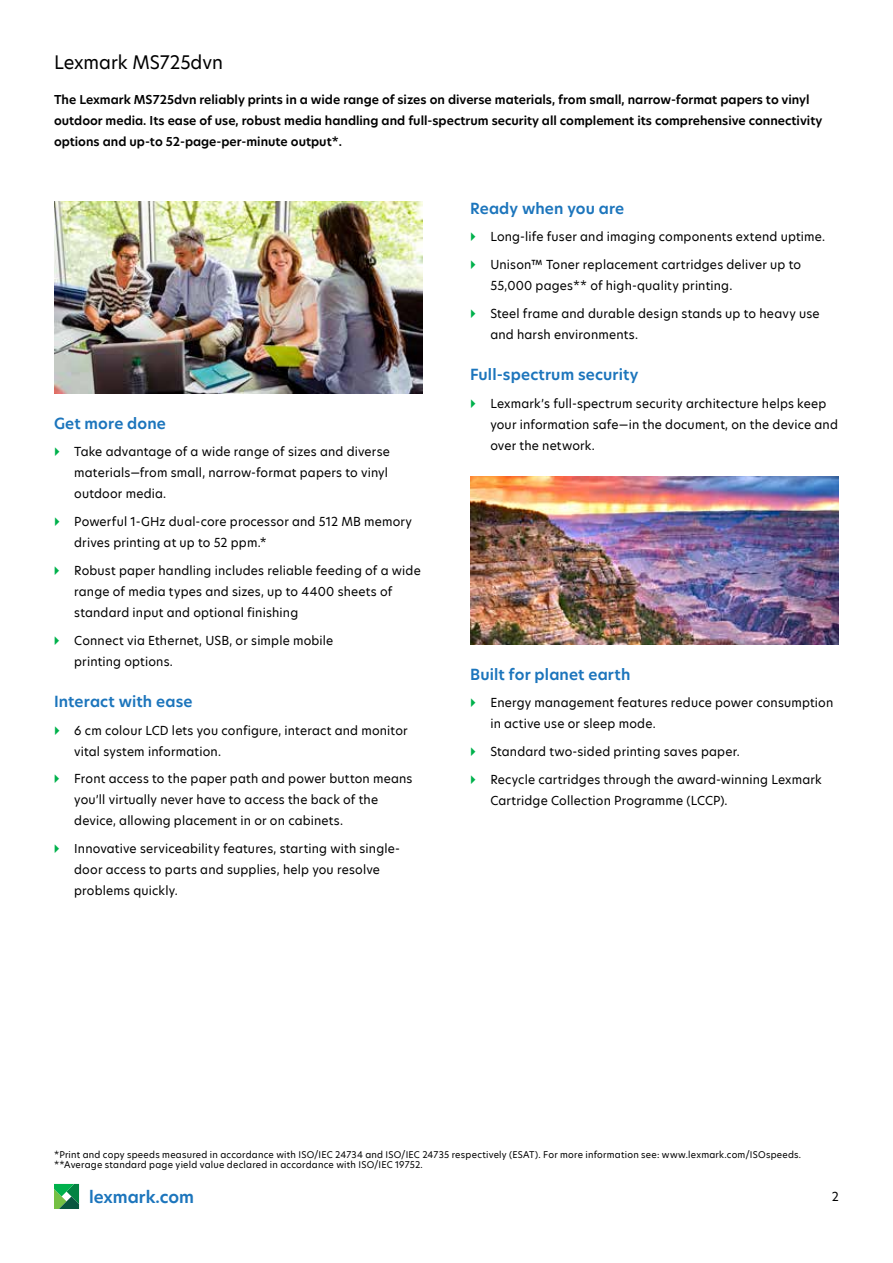
<style>
.page{position:relative;width:893px;height:1263px;background:#fff}
.page>*{position:absolute;margin:0;border:0;box-sizing:border-box;transform-origin:0 0}
.t1{font:18px "TP Hero";letter-spacing:-.005em;color:#000}
.t2{font:600 16.5px "TP Hero";color:#1c75bc}
.t3{font:600 15px "TP Hero";letter-spacing:.01em;color:#1c75bc}
.t4{font:12px/21px "TP Hero";letter-spacing:.015em;color:#000}
.t5{font:600 12px/21px "TP Hero";color:#000}
.t6{font:9px/10.5px "TP Hero";letter-spacing:.025em;color:#000}
</style>
<div class="page">
<svg style="left:54px;top:1184px;width:25px;height:25px"></svg>
<img style="left:54px;top:201px;width:369px;height:192px">
<img style="left:470px;top:476px;width:369px;height:168px">
<h1 class="t1" style="left:54px;top:50px;width:170px">Lexmark MS725dvn</h1>
<p class="t5" style="left:54px;top:89px;width:770px">The Lexmark MS725dvn reliably prints in a wide range of sizes on diverse materials, from small, narrow-format papers to vinyl outdoor media. Its ease of use, robust media handling and full-spectrum security all complement its comprehensive connectivity options and up-to 52-page-per-minute output*.</p>
<p class="t3" style="left:54px;top:413px;width:113px">Get more done</p>
<p class="t4" style="left:74px;top:441px;width:317px">Take advantage of a wide range of sizes and diverse materials—from small, narrow-format papers to vinyl outdoor media.</p>
<p class="t4" style="left:74px;top:511px;width:339px">Powerful 1-GHz dual-core processor and 512 MB memory drives printing at up to 52 ppm.*</p>
<p class="t4" style="left:74px;top:560px;width:348px">Robust paper handling includes reliable feeding of a wide range of media types and sizes, up to 4400 sheets of standard input and optional finishing</p>
<p class="t4" style="left:74px;top:629px;width:261px">Connect via Ethernet, USB, or simple mobile printing options.</p>
<p class="t3" style="left:54px;top:691px;width:140px">Interact with ease</p>
<p class="t4" style="left:74px;top:719px;width:335px">6 cm colour LCD lets you configure, interact and monitor vital system information.</p>
<p class="t4" style="left:74px;top:768px;width:340px">Front access to the paper path and power button means you’ll virtually never have to access the back of the device, allowing placement in or on cabinets.</p>
<p class="t4" style="left:74px;top:838px;width:327px">Innovative serviceability features, starting with single&shy;door access to parts and supplies, help you resolve problems quickly.</p>
<p class="t3" style="left:470px;top:198px;width:156px">Ready when you are</p>
<p class="t4" style="left:490px;top:226px;width:336px">Long-life fuser and imaging components extend uptime.</p>
<p class="t4" style="left:490px;top:254px;width:312px">Unison™ Toner replacement cartridges deliver up to<br>55,000 pages** of high-quality printing.</p>
<p class="t4" style="left:490px;top:303px;width:331px">Steel frame and durable design stands up to heavy use and harsh environments.</p>
<p class="t3" style="left:470px;top:364px;width:170px">Full-spectrum security</p>
<p class="t4" style="left:490px;top:393px;width:349px">Lexmark’s full-spectrum security architecture helps keep your information safe—in the document, on the device and over the network.</p>
<p class="t3" style="left:470px;top:664px;width:162px">Built for planet earth</p>
<p class="t4" style="left:490px;top:692px;width:344px">Energy management features reduce power consumption in active use or sleep mode.</p>
<p class="t4" style="left:490px;top:741px;width:251px">Standard two-sided printing saves paper.</p>
<p class="t4" style="left:490px;top:769px;width:333px">Recycle cartridges through the award-winning Lexmark<br>Cartridge Collection Programme (LCCP).</p>
<p class="t6" style="left:54px;top:1149px;width:749px">*Print and copy speeds measured in accordance with ISO/IEC 24734 and ISO/IEC 24735 respectively (ESAT). For more information see: www.lexmark.com/ISOspeeds. **Average standard page yield value declared in accordance with ISO/IEC 19752.</p>
<h2 class="t2" style="left:89px;top:1186px;width:106px">lexmark.com</h2>
<p class="t4" style="left:832px;top:1186px;width:9px">2</p>
</div>
